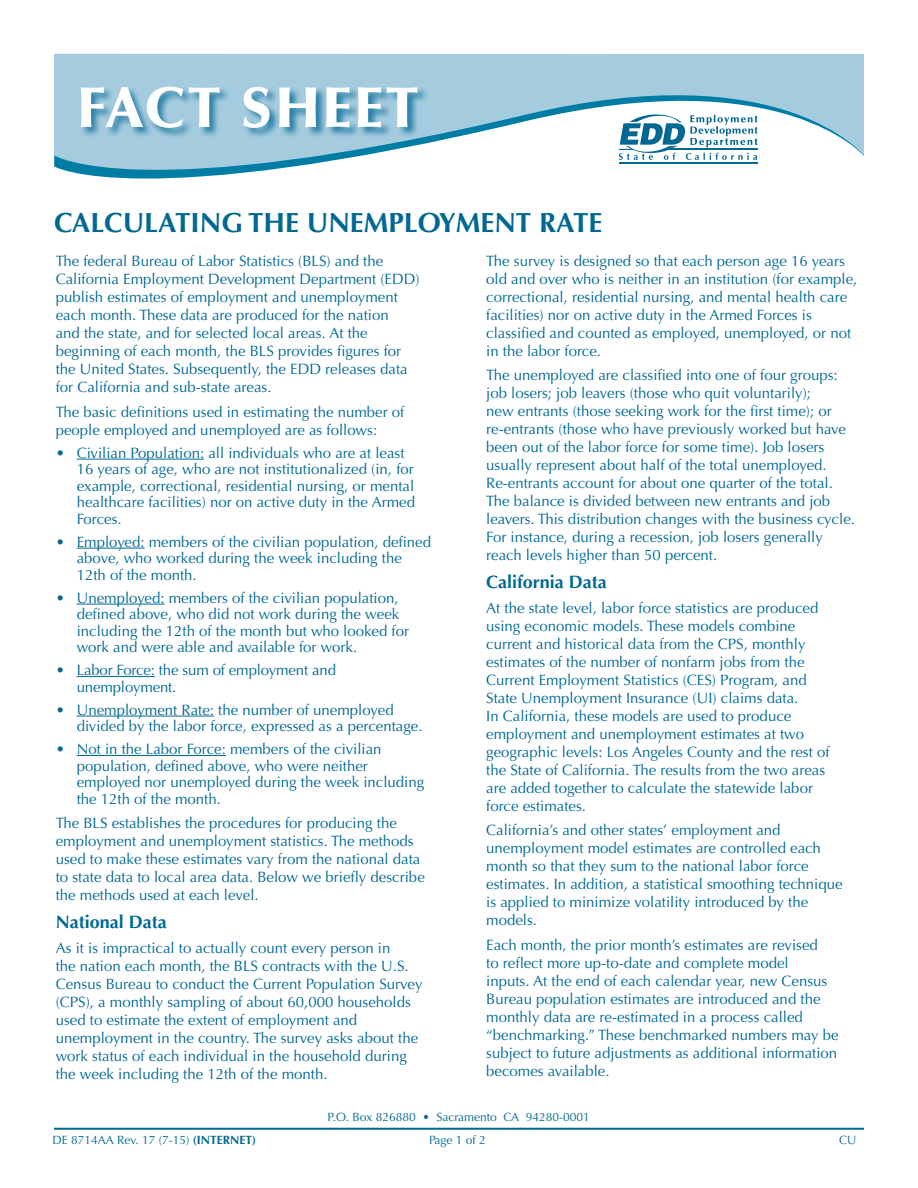
<style>
.page{position:relative;width:918px;height:1188px;background:#fff}
.page>*{position:absolute;margin:0;border:0;box-sizing:border-box;transform-origin:0 0}
.t1{font:700 27.75px "Optima";color:#006893}
.t2{font:700 18px "Optima";color:#006893}
.t3{font:15px/18px "Optima";color:#006893}
.t4{font:12px "Optima";color:#006893}
.s1{font-weight:700}
</style>
<div class="page">
<hr style="left:54px;top:1128px;width:810px;height:2px;background:#006893">
<hr style="left:77px;top:459px;width:127px;height:1px;background:#006893">
<hr style="left:77px;top:548px;width:68px;height:1px;background:#006893">
<hr style="left:77px;top:604px;width:88px;height:1px;background:#006893">
<hr style="left:77px;top:676px;width:78px;height:1px;background:#006893">
<hr style="left:77px;top:716px;width:137px;height:1px;background:#006893">
<hr style="left:77px;top:755px;width:149px;height:1px;background:#006893">
<svg style="left:54px;top:54px;width:810px;height:125px;fill:#a5cbdf"></svg>
<div style="left:81px;top:86px;width:348px;height:53px;background:#006893;opacity:.75"></div>
<svg style="left:81px;top:87px;width:139px;height:41px"></svg>
<svg style="left:243px;top:87px;width:27px;height:41px"></svg>
<svg style="left:279px;top:87px;width:37px;height:40px"></svg>
<svg style="left:326px;top:87px;width:92px;height:40px"></svg>
<hr style="left:619px;top:162px;width:139px;height:1px;background:#006893">
<svg style="left:619px;top:113px;width:139px;height:47px"></svg>
<h1 class="t1" style="left:54px;top:206px;width:550px">CALCULATING THE UNEMPLOYMENT RATE</h1>
<p class="t3" style="left:56px;top:252px;width:365px">The federal Bureau of Labor Statistics (BLS) and the California Employment Development Department (EDD) publish estimates of employment and unemployment each month. These data are produced for the nation<br>and the state, and for selected local areas. At the beginning of each month, the BLS provides figures for the United States. Subsequently, the EDD releases data for California and sub-state areas.</p>
<p class="t3" style="left:56px;top:403px;width:350px">The basic definitions used in estimating the number of people employed and unemployed are as follows:</p>
<p class="t3" style="left:77px;top:445px;width:340px;line-height:16.5px;text-indent:-21px">• Civilian Population: all individuals who are at least 16 years of age, who are not institutionalized (in, for example, correctional, residential nursing, or mental healthcare facilities) nor on active duty in the Armed Forces.</p>
<p class="t3" style="left:77px;top:533px;width:356px;line-height:16.5px;text-indent:-21px">• Employed: members of the civilian population, defined above, who worked during the week including the<br>12th of the month.</p>
<p class="t3" style="left:77px;top:589px;width:334px;line-height:16.5px;text-indent:-21px">• Unemployed: members of the civilian population, defined above, who did not work during the week including the 12th of the month but who looked for work and were able and available for work.</p>
<p class="t3" style="left:77px;top:662px;width:261px;line-height:16.5px;text-indent:-21px">• Labor Force: the sum of employment and unemployment.</p>
<p class="t3" style="left:77px;top:701px;width:347px;line-height:16.5px;text-indent:-21px">• Unemployment Rate: the number of unemployed divided by the labor force, expressed as a percentage.</p>
<p class="t3" style="left:77px;top:741px;width:349px;line-height:16.5px;text-indent:-21px">• Not in the Labor Force: members of the civilian population, defined above, who were neither employed nor unemployed during the week including the 12th of the month.</p>
<p class="t3" style="left:56px;top:814px;width:371px">The BLS establishes the procedures for producing the employment and unemployment statistics. The methods used to make these estimates vary from the national data to state data to local area data. Below we briefly describe the methods used at each level.</p>
<h2 class="t2" style="left:56px;top:912px;width:113px">National Data</h2>
<p class="t3" style="left:56px;top:939px;width:368px">As it is impractical to actually count every person in<br>the nation each month, the BLS contracts with the U.S.<br>Census Bureau to conduct the Current Population Survey (CPS), a monthly sampling of about 60,000 households used to estimate the extent of employment and unemployment in the country. The survey asks about the work status of each individual in the household during the week including the 12th of the month.</p>
<p class="t3" style="left:486px;top:252px;width:373px">The survey is designed so that each person age 16 years old and over who is neither in an institution (for example, correctional, residential nursing, and mental health care facilities) nor on active duty in the Armed Forces is classified and counted as employed, unemployed, or not in the labor force.</p>
<p class="t3" style="left:486px;top:366px;width:370px">The unemployed are classified into one of four groups: job losers; job leavers (those who quit voluntarily);<br>new entrants (those seeking work for the first time); or re-entrants (those who have previously worked but have been out of the labor force for some time). Job losers usually represent about half of the total unemployed.<br>Re-entrants account for about one quarter of the total.<br>The balance is divided between new entrants and job leavers. This distribution changes with the business cycle.<br>For instance, during a recession, job losers generally reach levels higher than 50 percent.</p>
<h2 class="t2" style="left:486px;top:572px;width:122px">California Data</h2>
<p class="t3" style="left:486px;top:599px;width:345px">At the state level, labor force statistics are produced using economic models. These models combine current and historical data from the CPS, monthly estimates of the number of nonfarm jobs from the Current Employment Statistics (CES) Program, and State Unemployment Insurance (UI) claims data.<br>In California, these models are used to produce employment and unemployment estimates at two geographic levels: Los Angeles County and the rest of the State of California. The results from the two areas are added together to calculate the statewide labor force estimates.</p>
<p class="t3" style="left:486px;top:821px;width:358px">California’s and other states’ employment and unemployment model estimates are controlled each month so that they sum to the national labor force estimates. In addition, a statistical smoothing technique is applied to minimize volatility introduced by the models.</p>
<p class="t3" style="left:486px;top:936px;width:354px">Each month, the prior month’s estimates are revised<br>to reflect more up-to-date and complete model<br>inputs. At the end of each calendar year, new Census Bureau population estimates are introduced and the monthly data are re-estimated in a process called “benchmarking.” These benchmarked numbers may be subject to future adjustments as additional information becomes available.</p>
<p class="t4" style="left:328px;top:1110px;width:90px">P.O. Box 826880</p>
<p class="t4" style="left:436px;top:1110px;width:62px">Sacramento</p>
<p class="t4" style="left:422px;top:1110px;width:9px">•</p>
<p class="t4" style="left:504px;top:1110px;width:88px">CA 94280-0001</p>
<p class="t4" style="left:52px;top:1133px;width:205px">DE 8714AA Rev. 17 (7-15) <span class="s1">(INTERNET)</span></p>
<p class="t4" style="left:429px;top:1133px;width:58px">Page 1 of 2</p>
<p class="t4" style="left:839px;top:1133px;width:19px">CU</p>
</div>
